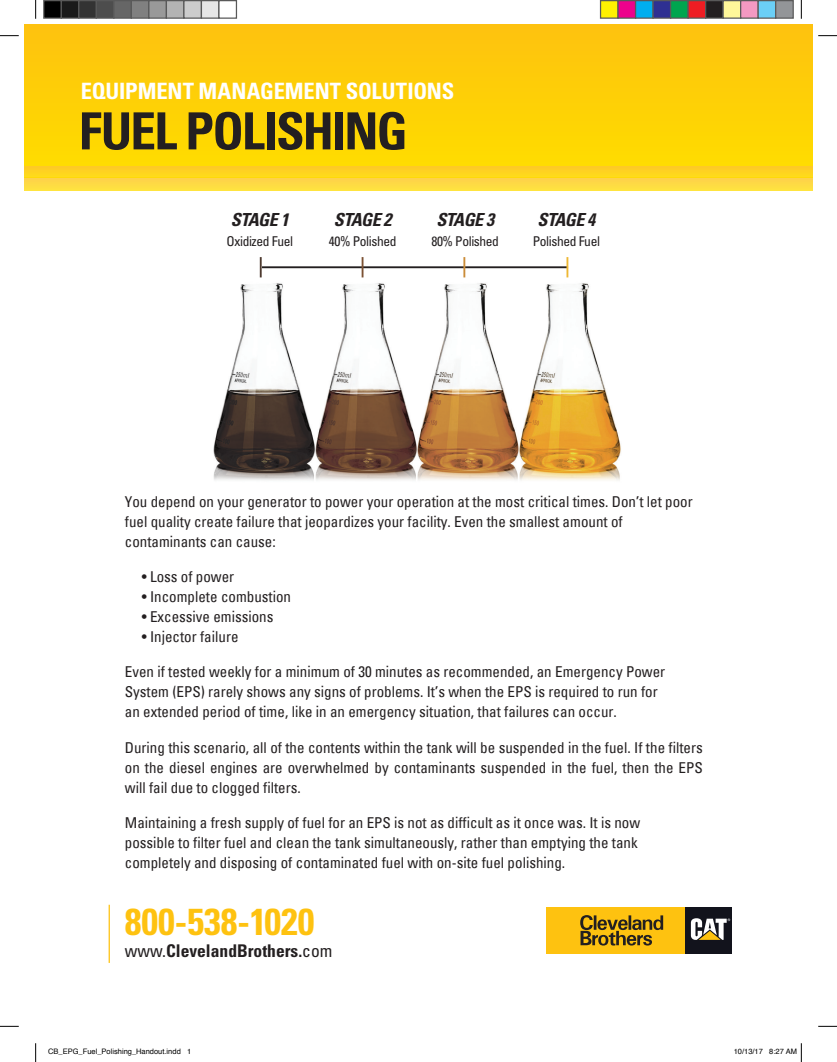
<style>
.page{position:relative;width:837px;height:1062px;background:#fff}
.page>*{position:absolute;margin:0;border:0;box-sizing:border-box;transform-origin:0 0}
.t1{font:700 condensed 51.25px "Univers";letter-spacing:-.04em;color:#231f20}
.t2{font:700 condensed 37.5px "Univers";color:#fec210}
.t3{font:700 condensed 22.5px "Univers";letter-spacing:-.005em;color:#fff}
.t4{font:italic 700 condensed 18px "Univers";letter-spacing:-.03em;color:#231f20}
.t5{font:700 condensed 17.5px "Univers";color:#231f20}
.t6{font:condensed 15px/20px "Univers";color:#231f20}
.t7{font:condensed 13.5px "Univers";letter-spacing:-.03em;color:#231f20}
.t8{font:7.5px "Helvetica";color:#000}
.s1{font-weight:400}
</style>
<div class="page">
<img style="left:213px;top:277px;width:408px;height:204px">
<div style="left:24px;top:178px;width:788px;height:12px;background:#feda45"></div>
<div style="left:24px;top:165px;width:788px;height:13px;background:#fed221"></div>
<div style="left:24px;top:24px;width:788px;height:142px;background:#fecf07"></div>
<svg style="left:546px;top:907px;width:186px;height:47px"></svg>
<div style="left:685px;top:907px;width:46px;height:46px;background:#12131c"></div>
<svg style="left:690px;top:918px;width:40px;height:21px"></svg>
<div style="left:546px;top:907px;width:139px;height:46px;background:#fec210"></div>
<svg style="left:580px;top:915px;width:83px;height:30px"></svg>
<hr style="left:109px;top:904px;width:1px;height:58px;background:#fec210">
<hr style="left:262px;top:266px;width:306px;height:2px;background:#231f20">
<svg style="left:260px;top:257px;width:1px;height:20px"></svg>
<hr style="left:361px;top:257px;width:2px;height:20px;background:#7c5234">
<hr style="left:463px;top:257px;width:2px;height:20px;background:#cb8d3a">
<hr style="left:566px;top:257px;width:2px;height:20px;background:#eeb835">
<svg style="left:0;top:35px;width:19px;height:1px"></svg>
<svg style="left:818px;top:35px;width:18px;height:1px"></svg>
<svg style="left:0;top:1025px;width:19px;height:1px"></svg>
<svg style="left:818px;top:1025px;width:18px;height:1px"></svg>
<svg style="left:35px;top:0;width:1px;height:19px"></svg>
<svg style="left:35px;top:1043px;width:1px;height:18px"></svg>
<svg style="left:800px;top:0;width:1px;height:19px"></svg>
<div style="left:44px;top:1px;width:17px;height:17px;background:#000"></div>
<div style="left:43px;top:0;width:19px;height:19px;border:1px solid #595959"></div>
<div style="left:61px;top:1px;width:18px;height:17px;background:#1a1a1a"></div>
<div style="left:61px;top:0;width:18px;height:19px;border:1px solid #595959"></div>
<div style="left:79px;top:1px;width:17px;height:17px;background:#333"></div>
<div style="left:78px;top:0;width:19px;height:19px;border:1px solid #595959"></div>
<div style="left:96px;top:1px;width:18px;height:17px;background:#4d4d4d"></div>
<div style="left:96px;top:0;width:18px;height:19px;border:1px solid #595959"></div>
<div style="left:114px;top:1px;width:17px;height:17px;background:#666"></div>
<div style="left:113px;top:0;width:19px;height:19px;border:1px solid #595959"></div>
<div style="left:131px;top:1px;width:18px;height:17px;background:#808080"></div>
<div style="left:131px;top:0;width:18px;height:19px;border:1px solid #595959"></div>
<div style="left:149px;top:1px;width:17px;height:17px;background:#999"></div>
<div style="left:148px;top:0;width:19px;height:19px;border:1px solid #595959"></div>
<div style="left:166px;top:1px;width:18px;height:17px;background:#b3b3b3"></div>
<div style="left:166px;top:0;width:18px;height:19px;border:1px solid #595959"></div>
<div style="left:184px;top:1px;width:17px;height:17px;background:#ccc"></div>
<div style="left:183px;top:0;width:19px;height:19px;border:1px solid #595959"></div>
<div style="left:201px;top:1px;width:18px;height:17px;background:#e6e6e6"></div>
<div style="left:201px;top:0;width:18px;height:19px;border:1px solid #595959"></div>
<div style="left:218px;top:0;width:19px;height:19px;border:1px solid #595959"></div>
<div style="left:600px;top:1px;width:18px;height:17px;background:#fff101"></div>
<div style="left:599px;top:0;width:19px;height:19px;border:1px solid #595959"></div>
<div style="left:618px;top:1px;width:17px;height:17px;background:#ed028c"></div>
<div style="left:617px;top:0;width:19px;height:19px;border:1px solid #595959"></div>
<div style="left:635px;top:1px;width:17px;height:17px;background:#00aeef"></div>
<div style="left:634px;top:0;width:19px;height:19px;border:1px solid #595959"></div>
<div style="left:652px;top:1px;width:18px;height:17px;background:#2e3092"></div>
<div style="left:652px;top:0;width:19px;height:19px;border:1px solid #595959"></div>
<div style="left:670px;top:1px;width:18px;height:17px;background:#00a54f"></div>
<div style="left:669px;top:0;width:19px;height:19px;border:1px solid #595959"></div>
<div style="left:688px;top:1px;width:17px;height:17px;background:#ee1d23"></div>
<div style="left:687px;top:0;width:19px;height:19px;border:1px solid #595959"></div>
<div style="left:705px;top:1px;width:17px;height:17px;background:#231f20"></div>
<div style="left:704px;top:0;width:19px;height:19px;border:1px solid #595959"></div>
<div style="left:722px;top:1px;width:18px;height:17px;background:#fff79a"></div>
<div style="left:722px;top:0;width:19px;height:19px;border:1px solid #595959"></div>
<div style="left:740px;top:1px;width:18px;height:17px;background:#f499c2"></div>
<div style="left:739px;top:0;width:19px;height:19px;border:1px solid #595959"></div>
<div style="left:758px;top:1px;width:17px;height:17px;background:#6bcff6"></div>
<div style="left:757px;top:0;width:19px;height:19px;border:1px solid #595959"></div>
<div style="left:775px;top:1px;width:17px;height:17px;background:#939598"></div>
<div style="left:774px;top:0;width:19px;height:19px;border:1px solid #595959"></div>
<svg style="left:800px;top:1043px;width:1px;height:18px"></svg>
<h3 class="t3" style="left:81px;top:77px;width:375px">EQUIPMENT MANAGEMENT SOLUTIONS</h3>
<h1 class="t1" style="left:79px;top:100px;width:330px">FUEL POLISHING</h1>
<p class="t4" style="left:231px;top:208px;width:59px">STAGE 1</p>
<p class="t7" style="left:226px;top:232px;width:68px">Oxidized Fuel</p>
<p class="t4" style="left:334px;top:208px;width:59px">STAGE 2</p>
<p class="t7" style="left:329px;top:232px;width:69px">40% Polished</p>
<p class="t4" style="left:436px;top:208px;width:59px">STAGE 3</p>
<p class="t7" style="left:431px;top:232px;width:69px">80% Polished</p>
<p class="t4" style="left:537px;top:208px;width:59px">STAGE 4</p>
<p class="t7" style="left:532px;top:232px;width:69px">Polished Fuel</p>
<p class="t6" style="left:125px;top:491px;width:569px">You depend on your generator to power your operation at the most critical times. Don’t let poor fuel quality create failure that jeopardizes your facility. Even the smallest amount of contaminants can cause:</p>
<p class="t6" style="left:142px;top:566px;width:94px">• Loss of power</p>
<p class="t6" style="left:142px;top:586px;width:151px">• Incomplete combustion</p>
<p class="t6" style="left:142px;top:606px;width:133px">• Excessive emissions</p>
<p class="t6" style="left:142px;top:626px;width:98px">• Injector failure</p>
<p class="t6" style="left:125px;top:661px;width:541px">Even if tested weekly for a minimum of 30 minutes as recommended, an Emergency Power<br>System (EPS) rarely shows any signs of problems. It’s when the EPS is required to run for an extended period of time, like in an emergency situation, that failures can occur.</p>
<p class="t6" style="left:125px;top:736px;width:579px;text-align:justify">During this scenario, all of the contents within the tank will be suspended in the fuel. If the filters on the diesel engines are overwhelmed by contaminants suspended in the fuel, then the EPS will fail due to clogged filters.</p>
<p class="t6" style="left:125px;top:811px;width:516px">Maintaining a fresh supply of fuel for an EPS is not as difficult as it once was. It is now possible to filter fuel and clean the tank simultaneously, rather than emptying the tank completely and disposing of contaminated fuel with on-site fuel polishing.</p>
<h2 class="t2" style="left:125px;top:898px;width:191px">800-538-1020</h2>
<p class="t5" style="left:125px;top:939px;width:209px"><span class="s1">www.</span>ClevelandBrothers.<span class="s1">com</span></p>
<p class="t8" style="left:48px;top:1045px;width:144px">CB_EPG_Fuel_Polishing_Handout.indd 1</p>
<p class="t8" style="left:733px;top:1045px;width:65px">10/13/17 8:27 AM</p>
</div>
